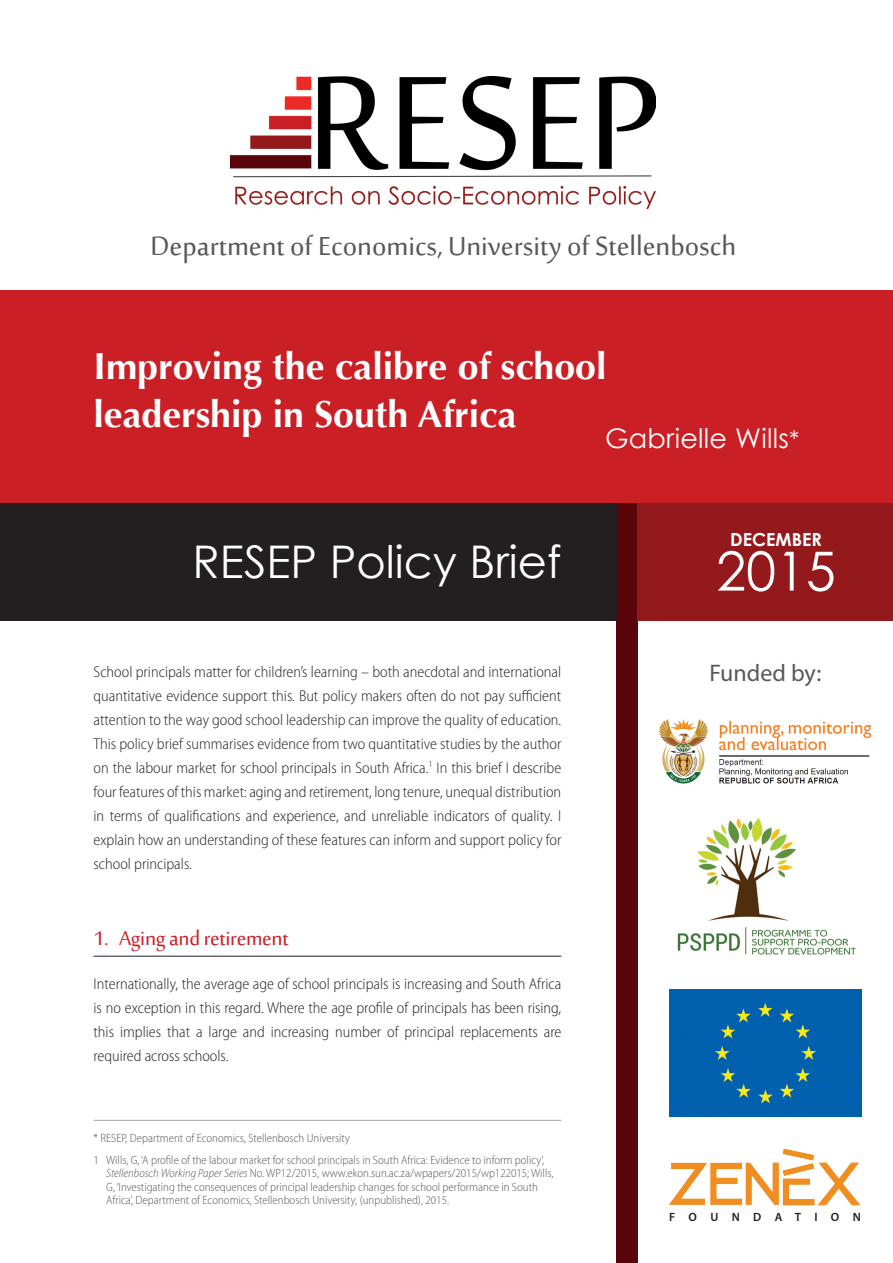
<style>
.page{position:relative;width:893px;height:1263px;background:#fff}
.page>*{position:absolute;margin:0;border:0;box-sizing:border-box;transform-origin:0 0}
.t1{font:54px "Century Gothic";color:#fff}
.t2{font:45px "Century Gothic";color:#fff}
.t3{font:700 37.5px/48px "Optima";color:#fff}
.t4{font:36px "Sakkal Majalla";color:#57585a}
.A_HEAD{font:27px "Sakkal Majalla";letter-spacing:-.01em;color:#cb1f26}
.AUTHOR{font:27px "Century Gothic";letter-spacing:.01em;color:#fff}
.t5{font:24px "Myriad Pro";color:#57585a}
.t6{font:700 18px "Century Gothic";color:#fff}
.BODY{font:300 semi-condensed 15.75px/24px "Myriad Pro";color:#231f20;text-align:justify}
.FOOTNOTE_2{font:300 semi-condensed 12px/13.5px "Myriad Pro";color:#57585a}
.FOOTNOTE_1{font:300 semi-condensed 12px "Myriad Pro";color:#57585a}
.t7{font:600 12px "Myriad Pro";letter-spacing:1.115em;color:#231f20}
.s1{font-size:24px}
.s2{font-style:italic}
</style>
<div class="page">
<hr style="left:94px;top:956px;width:467px;height:1px;background:#231f20">
<hr style="left:94px;top:1120px;width:467px;height:1px;background:#a5a9ab">
<div style="left:616px;top:496px;width:22px;height:767px;background:#5a040b"></div>
<img style="left:231px;top:77px;width:425px;height:132px">
<div style="left:0;top:502px;width:617px;height:119px;background:#231f20"></div>
<div style="left:638px;top:502px;width:255px;height:119px;background:#94191d"></div>
<div style="left:0;top:290px;width:893px;height:213px;background:#cb1f26"></div>
<img style="left:659px;top:720px;width:213px;height:64px">
<div style="left:669px;top:989px;width:193px;height:128px;background:#0161ae"></div>
<img style="left:677px;top:818px;width:179px;height:137px">
<img style="left:669px;top:1148px;width:192px;height:58px">
<p class="t4" style="left:150px;top:227px;width:587px">Department of Economics, University of Stellenbosch</p>
<p class="t3" style="left:94px;top:343px;width:514px">Improving the calibre of school leadership in South Africa</p>
<p class="AUTHOR" style="left:605px;top:422px;width:196px">Gabrielle Wills<span class="s1">*</span></p>
<p class="t2" style="left:193px;top:534px;width:370px">RESEP Policy Brief</p>
<p class="BODY" style="left:94px;top:659px;width:469px">School principals matter for children’s learning – both anecdotal and international quantitative evidence support this. But policy makers often do not pay sufficient attention to the way good school leadership can improve the quality of education.<br>This policy brief summarises evidence from two quantitative studies by the author on the labour market for school principals in South Africa.<sup>1</sup> In this brief I describe four features of this market: aging and retirement, long tenure, unequal distribution in terms of qualifications and experience, and unreliable indicators of quality. I explain how an understanding of these features can inform and support policy for school principals.</p>
<p class="A_HEAD" style="left:94px;top:924px;width:196px">1. Aging and retirement</p>
<p class="BODY" style="left:94px;top:971px;width:469px">Internationally, the average age of school principals is increasing and South Africa is no exception in this regard. Where the age profile of principals has been rising, this implies that a large and increasing number of principal replacements are required across schools.</p>
<p class="FOOTNOTE_1" style="left:94px;top:1131px;width:258px">* RESEP, Department of Economics, Stellenbosch University</p>
<p class="FOOTNOTE_2" style="left:106px;top:1153px;width:449px;text-indent:-13px">1 Wills, G, ‘A profile of the labour market for school principals in South Africa: Evidence to inform policy’, <span class="s2">Stellenbosch Working Paper Series</span> No. WP12/2015, www.ekon.sun.ac.za/wpapers/2015/wp122015; Wills, G, ‘Investigating the consequences of principal leadership changes for school performance in South Africa’, Department of Economics, Stellenbosch University, (unpublished), 2015.</p>
<p class="t6" style="left:730px;top:528px;width:93px">DECEMBER</p>
<p class="t1" style="left:716px;top:538px;width:121px">2015</p>
<p class="t5" style="left:709px;top:658px;width:113px">Funded by:</p>
<p class="t7" style="left:669px;top:1209px;width:193px">FOUNDATION</p>
</div>
